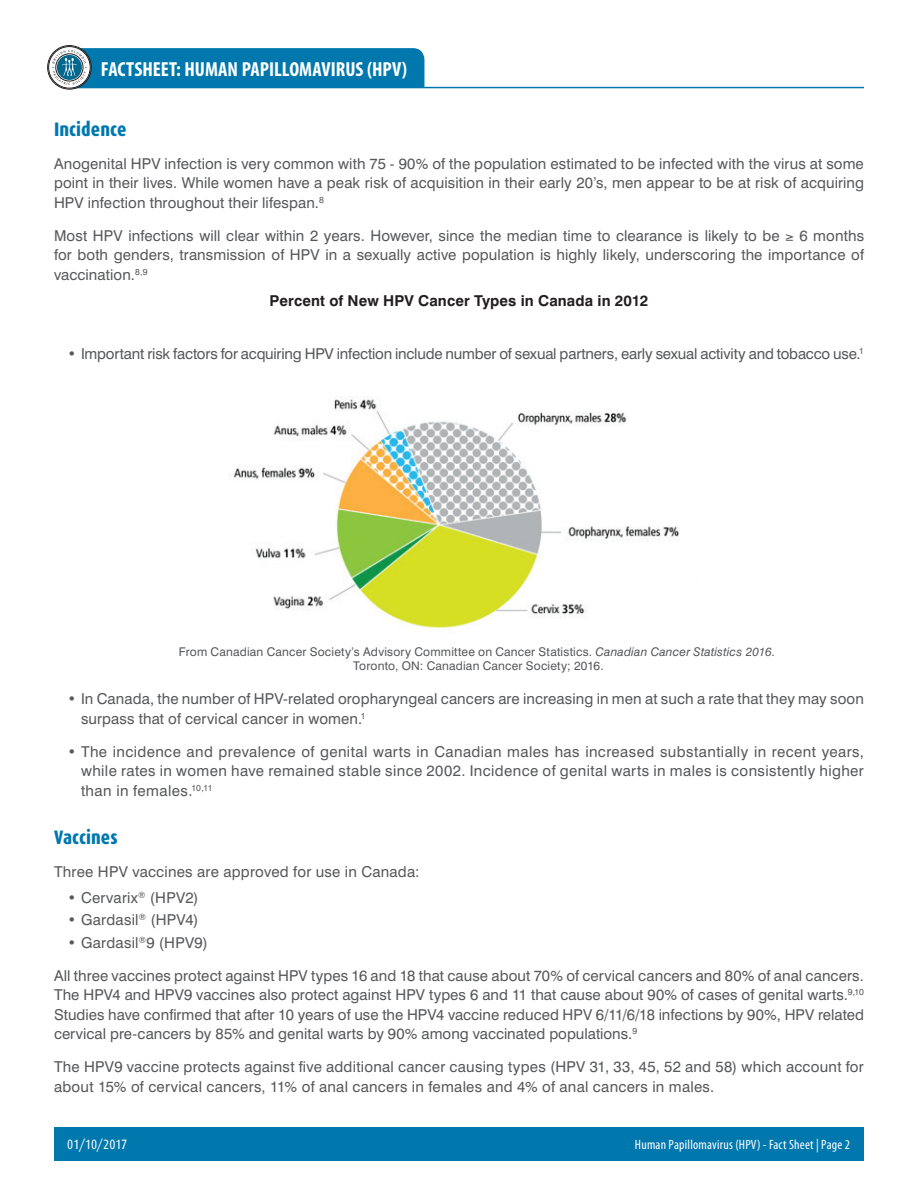
<style>
.page{position:relative;width:918px;height:1188px;background:#fff}
.page>*{position:absolute;margin:0;border:0;box-sizing:border-box;transform-origin:0 0}
.t1{font:700 condensed 20.4px "Myriad Pro";color:#fff}
.t2{font:800 19.5px "Dax Condensed";color:#0078ae}
.t3{font:15px/19.5px "Swiss 721 BT";letter-spacing:.01em;color:#57585a;text-align:justify}
.t4{font:15px "Swiss 721 BT";letter-spacing:-.015em;color:#57585a}
.t5{font:700 15px "Swiss 721 BT";letter-spacing:.005em;color:#231f20}
.t6{font:condensed 13.5px "Myriad Pro";letter-spacing:.015em;color:#fff}
.t7{font:13.5px "Dax Condensed";color:#fff}
.t8{font:12px/14.4px "Swiss 721 BT";letter-spacing:.015em;color:#57585a;text-align:center}
.s1{font-style:italic}
</style>
<div class="page">
<div style="left:54px;top:1127px;width:810px;height:34px;background:#0078ae"></div>
<hr style="left:71px;top:87px;width:793px;height:1px;background:#0078ae">
<svg style="left:48px;top:46px;width:43px;height:43px"></svg>
<div style="left:47px;top:45px;width:45px;height:45px;border:1px solid #231f20;border-radius:50%"></div>
<div style="left:49px;top:46px;width:41px;height:42px;border:1px solid #231f20;border-radius:50%"></div>
<svg style="left:52px;top:48px;width:372px;height:40px;background:#0e7dae"></svg>
<img style="left:233px;top:399px;width:446px;height:229px">
<h1 class="t1" style="left:101px;top:56px;width:308px">FACTSHEET: HUMAN PAPILLOMAVIRUS (HPV)</h1>
<h2 class="t2" style="left:54px;top:118px;width:74px">Incidence</h2>
<p class="t3" style="left:54px;top:154px;width:812px">Anogenital HPV infection is very common with 75 - 90% of the population estimated to be infected with the virus at some point in their lives. While women have a peak risk of acquisition in their early 20’s, men appear to be at risk of acquiring HPV infection throughout their lifespan.<sup>8</sup></p>
<p class="t3" style="left:54px;top:226px;width:812px">Most HPV infections will clear within 2 years. However, since the median time to clearance is likely to be ≥ 6 months for both genders, transmission of HPV in a sexually active population is highly likely, underscoring the importance of vaccination.<sup>8,9</sup></p>
<p class="t5" style="left:270px;top:292px;width:380px">Percent of New HPV Cancer Types in Canada in 2012</p>
<p class="t4" style="left:68px;top:345px;width:798px">• Important risk factors for acquiring HPV infection include number of sexual partners, early sexual activity and tobacco use.<sup>1</sup></p>
<p class="t8" style="left:179px;top:644px;width:597px">From Canadian Cancer Society’s Advisory Committee on Cancer Statistics. <span class="s1">Canadian Cancer Statistics 2016</span>.<br>Toronto, ON: Canadian Cancer Society; 2016.</p>
<p class="t3" style="left:81px;top:689px;width:785px;text-indent:-14px">• In Canada, the number of HPV-related oropharyngeal cancers are increasing in men at such a rate that they may soon surpass that of cervical cancer in women.<sup>1</sup></p>
<p class="t3" style="left:81px;top:742px;width:785px;text-indent:-14px">• The incidence and prevalence of genital warts in Canadian males has increased substantially in recent years, while rates in women have remained stable since 2002. Incidence of genital warts in males is consistently higher than in females.<sup>10,11</sup></p>
<h2 class="t2" style="left:54px;top:826px;width:65px">Vaccines</h2>
<p class="t3" style="left:54px;top:861px;width:367px">Three HPV vaccines are approved for use in Canada:</p>
<p class="t3" style="left:68px;top:888px;width:133px">• Cervarix<sup>®</sup> (HPV2)</p>
<p class="t3" style="left:68px;top:910px;width:132px">• Gardasil<sup>®</sup> (HPV4)</p>
<p class="t3" style="left:68px;top:933px;width:142px">• Gardasil<sup>®</sup>9 (HPV9)</p>
<p class="t3" style="left:54px;top:966px;width:812px">All three vaccines protect against HPV types 16 and 18 that cause about 70% of cervical cancers and 80% of anal cancers.<br>The HPV4 and HPV9 vaccines also protect against HPV types 6 and 11 that cause about 90% of cases of genital warts.<sup>9,10<br></sup>Studies have confirmed that after 10 years of use the HPV4 vaccine reduced HPV 6/11/6/18 infections by 90%, HPV related cervical pre-cancers by 85% and genital warts by 90% among vaccinated populations.<sup>9</sup></p>
<p class="t3" style="left:54px;top:1057px;width:811px">The HPV9 vaccine protects against five additional cancer causing types (HPV 31, 33, 45, 52 and 58) which account for about 15% of cervical cancers, 11% of anal cancers in females and 4% of anal cancers in males.</p>
<p class="t7" style="left:67px;top:1137px;width:61px">01/10/2017</p>
<p class="t6" style="left:635px;top:1136px;width:217px">Human Papillomavirus (HPV) - Fact Sheet | Page 2</p>
</div>
